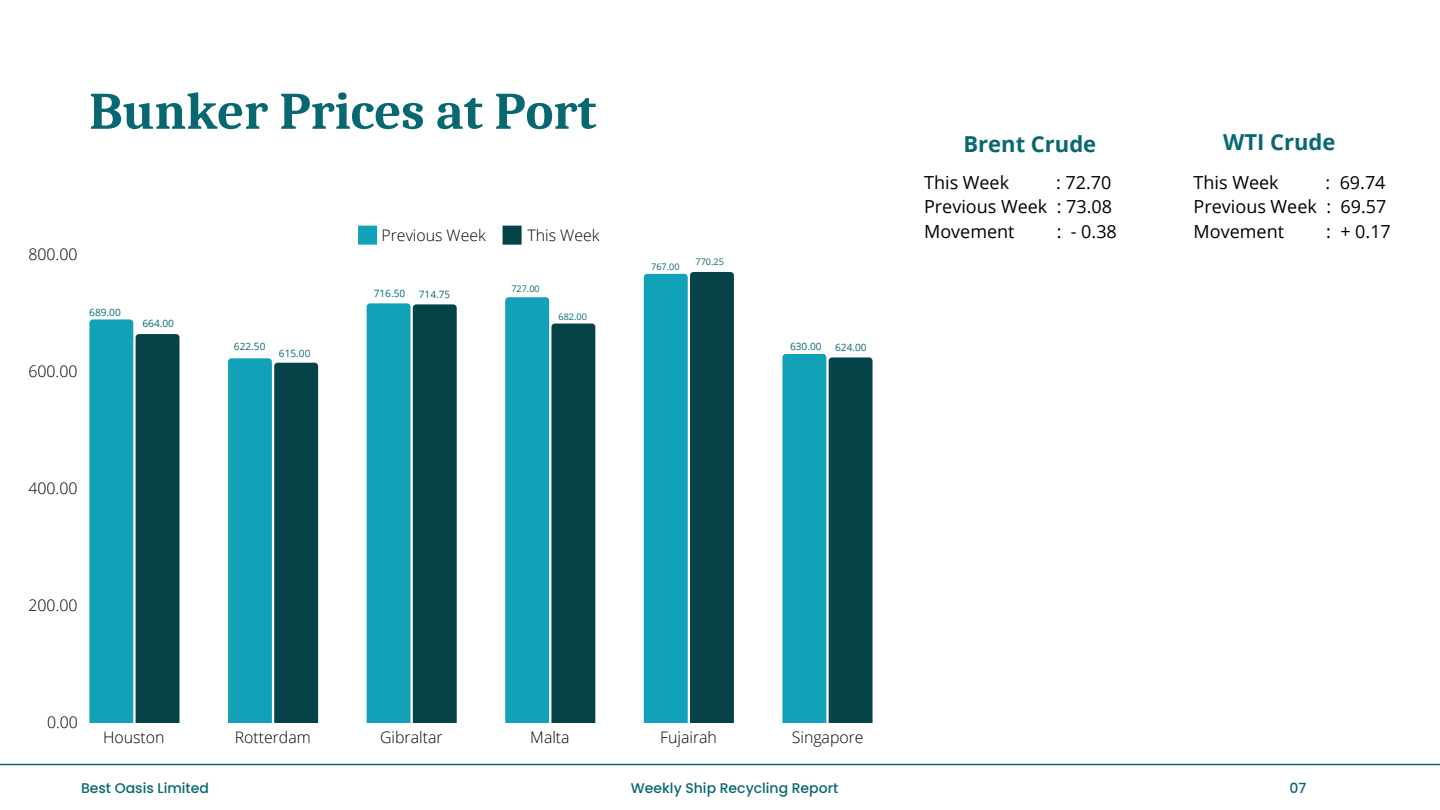
<style>
.page{position:relative;width:1440px;height:810px;background:#fff}
.page>*{position:absolute;margin:0;border:0;box-sizing:border-box;transform-origin:0 0}
.t1{font:700 52.5px "Caladea";color:#086872}
.t2{font:700 22px "Open Sans";color:#086872}
.t3{font:18px/24.8px "Open Sans";color:#000;text-align:justify}
.t4{font:300 15.9px "Open Sans";color:#000}
.t5{font:500 14px "Poppins";color:#086872}
.t6{font:10.1px "Open Sans";color:#086872}
.t7{font:9.1px "Open Sans";color:#086872}
</style>
<div class="page">
<svg style="left:358px;top:226px;width:19px;height:19px"></svg>
<svg style="left:503px;top:226px;width:19px;height:19px"></svg>
<svg style="left:89px;top:319px;width:91px;height:403px;background:#187a88"></svg>
<svg style="left:228px;top:358px;width:90px;height:364px;background:#137785"></svg>
<svg style="left:367px;top:303px;width:90px;height:419px;background:#20818f"></svg>
<svg style="left:505px;top:297px;width:90px;height:425px;background:#308b98"></svg>
<svg style="left:644px;top:272px;width:90px;height:450px;background:#0c7786"></svg>
<svg style="left:782px;top:354px;width:91px;height:368px;background:#157785"></svg>
<hr style="left:0;top:764px;width:1440px;height:1px;background:#086872">
<h1 class="t1" style="left:89px;top:82px;width:509px">Bunker Prices at Port</h1>
<p class="t4" style="left:29px;top:243px;width:50px">800.00</p>
<p class="t6" style="left:89px;top:305px;width:33px">689.00</p>
<p class="t4" style="left:29px;top:360px;width:50px">600.00</p>
<p class="t6" style="left:142px;top:317px;width:33px">664.00</p>
<p class="t6" style="left:234px;top:339px;width:33px">622.50</p>
<p class="t6" style="left:279px;top:346px;width:33px">615.00</p>
<p class="t4" style="left:382px;top:224px;width:106px">Previous Week</p>
<p class="t4" style="left:528px;top:224px;width:73px">This Week</p>
<p class="t6" style="left:374px;top:286px;width:33px">716.50</p>
<p class="t6" style="left:419px;top:287px;width:33px">714.75</p>
<p class="t7" style="left:511px;top:282px;width:30px">727.00</p>
<p class="t7" style="left:559px;top:310px;width:30px">682.00</p>
<p class="t7" style="left:651px;top:260px;width:30px">767.00</p>
<p class="t7" style="left:696px;top:255px;width:30px">770.25</p>
<p class="t6" style="left:790px;top:339px;width:33px">630.00</p>
<p class="t6" style="left:835px;top:340px;width:33px">624.00</p>
<p class="t4" style="left:29px;top:477px;width:50px">400.00</p>
<p class="t4" style="left:29px;top:594px;width:50px">200.00</p>
<p class="t4" style="left:47px;top:711px;width:32px">0.00</p>
<p class="t4" style="left:103px;top:726px;width:63px">Houston</p>
<p class="t4" style="left:235px;top:726px;width:78px">Rotterdam</p>
<p class="t4" style="left:380px;top:726px;width:64px">Gibraltar</p>
<p class="t4" style="left:530px;top:726px;width:41px">Malta</p>
<p class="t4" style="left:660px;top:726px;width:58px">Fujairah</p>
<p class="t4" style="left:792px;top:726px;width:73px">Singapore</p>
<h2 class="t2" style="left:963px;top:128px;width:134px">Brent Crude</h2>
<h2 class="t2" style="left:1223px;top:127px;width:114px">WTI Crude</h2>
<p class="t3" style="left:1194px;top:169px;width:87px">This Week</p>
<p class="t3" style="left:924px;top:169px;width:87px">This Week</p>
<p class="t3" style="left:924px;top:169px;width:190px;text-indent:132px">: 72.70<br>Previous Week : 73.08<br>Movement</p>
<p class="t3" style="left:1194px;top:169px;width:194px;text-indent:132px">: 69.74<br>Previous Week : 69.57<br>Movement</p>
<p class="t3" style="left:1057px;top:219px;width:62px">: - 0.38</p>
<p class="t3" style="left:1326px;top:219px;width:66px">: + 0.17</p>
<p class="t5" style="left:81px;top:779px;width:129px">Best Oasis Limited</p>
<p class="t5" style="left:631px;top:779px;width:209px">Weekly Ship Recycling Report</p>
<p class="t5" style="left:1289px;top:779px;width:18px">07</p>
</div>
